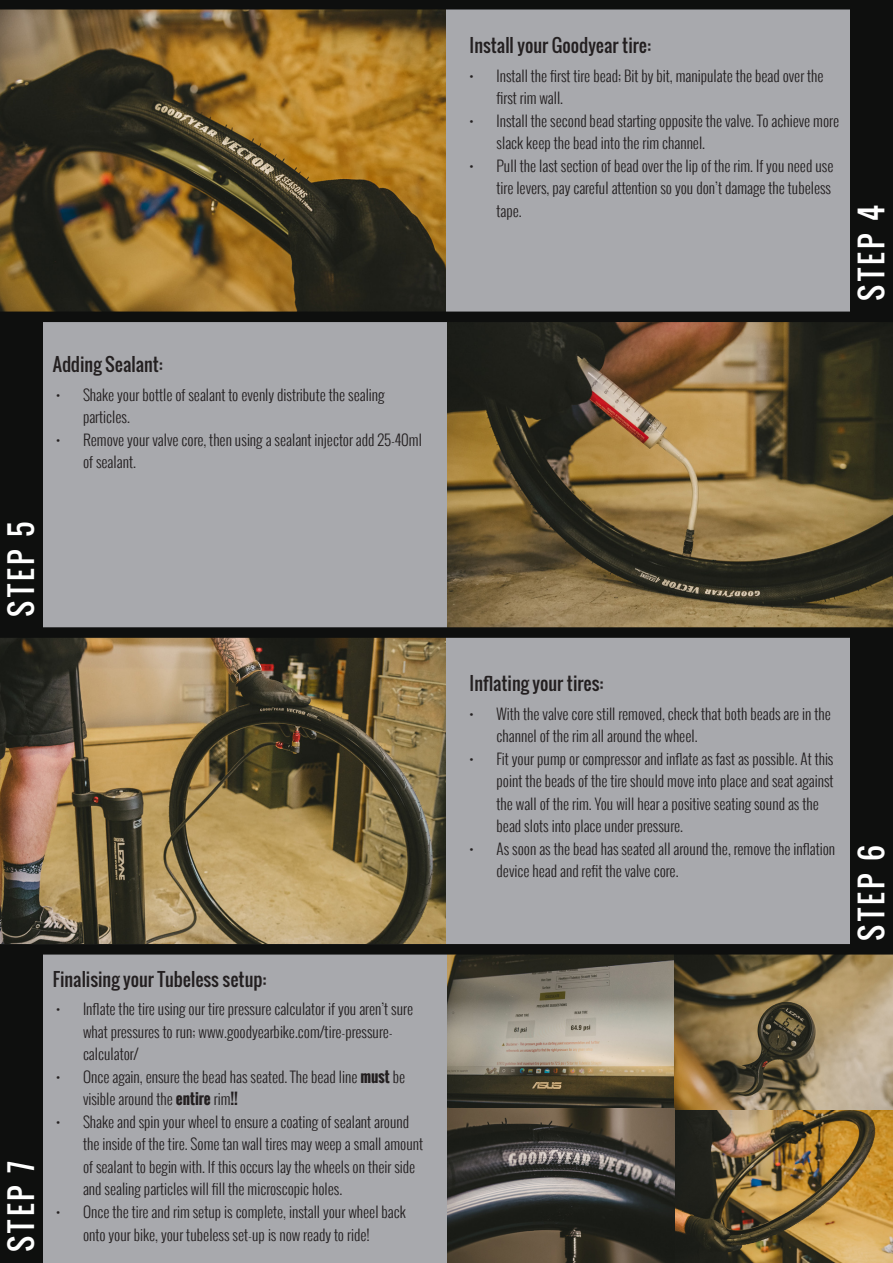
<style>
.page{position:relative;width:893px;height:1263px;background:#fff}
.page>*{position:absolute;margin:0;border:0;box-sizing:border-box;transform-origin:0 0}
.t1{font:30px "Oswald";letter-spacing:.11em;color:#fff}
.t2{font:18px "Oswald";color:#231f20}
.t3{font:300 15px/22.5px "Oswald";color:#231f20}
.s1{font-weight:700}
</style>
<div class="page">
<img style="left:674px;top:1110px;width:219px;height:153px">
<img style="left:0;top:10px;width:446px;height:302px">
<img style="left:446px;top:322px;width:447px;height:305px">
<img style="left:0;top:638px;width:446px;height:306px">
<img style="left:446px;top:954px;width:228px;height:154px">
<img style="left:674px;top:954px;width:219px;height:156px">
<img style="left:446px;top:1108px;width:228px;height:155px">
<div style="left:446px;top:0;width:447px;height:319px;background:#a8a9ad"></div>
<div style="left:0;top:317px;width:446px;height:319px;background:#a8a9ad"></div>
<div style="left:446px;top:632px;width:447px;height:319px;background:#a8a9ad"></div>
<div style="left:0;top:944px;width:446px;height:319px;background:#a8a9ad"></div>
<div style="left:0;top:0;width:893px;height:10px;background:#0e0f0e"></div>
<div style="left:0;top:312px;width:893px;height:10px;background:#0e0f0e"></div>
<div style="left:0;top:627px;width:893px;height:11px;background:#0e0f0e"></div>
<div style="left:0;top:944px;width:893px;height:10px;background:#0e0f0e"></div>
<div style="left:850px;top:4px;width:43px;height:315px;background:#0e0f0e"></div>
<div style="left:0;top:317px;width:43px;height:314px;background:#0e0f0e"></div>
<div style="left:850px;top:632px;width:43px;height:315px;background:#0e0f0e"></div>
<div style="left:0;top:948px;width:43px;height:315px;background:#0e0f0e"></div>
<p class="t2" style="left:53px;top:350px;width:111px">Adding Sealant:</p>
<p class="t3" style="left:83px;top:383px;width:303px;text-indent:-27px">• Shake your bottle of sealant to evenly distribute the sealing particles.</p>
<p class="t3" style="left:83px;top:428px;width:340px;text-indent:-27px">• Remove your valve core, then using a sealant injector add 25-40ml of sealant.</p>
<p class="t1" style="left:-2px;top:617px;width:97px;rotate:-90deg">STEP 5</p>
<p class="t1" style="left:-2px;top:1252px;width:93px;rotate:-90deg">STEP 7</p>
<p class="t2" style="left:53px;top:966px;width:215px">Finalising your Tubeless setup:</p>
<p class="t3" style="left:83px;top:998px;width:332px;text-indent:-27px">• Inflate the tire using our tire pressure calculator if you aren’t sure what pressures to run; www.goodyearbike.com/tire-pressure&shy;calculator/</p>
<p class="t3" style="left:83px;top:1065px;width:324px;text-indent:-27px">• Once again, ensure the bead has seated. The bead line <span class="s1">MUST</span> be visible around the <span class="s1">ENTIRE</span> rim<span class="s1">!!</span></p>
<p class="t3" style="left:83px;top:1110px;width:342px;text-indent:-27px">• Shake and spin your wheel to ensure a coating of sealant around the inside of the tire. Some tan wall tires may weep a small amount of sealant to begin with. If this occurs lay the wheels on their side and sealing particles will fill the microscopic holes.</p>
<p class="t3" style="left:83px;top:1200px;width:324px;text-indent:-27px">• Once the tire and rim setup is complete, install your wheel back onto your bike, your tubeless set-up is now ready to ride!</p>
<p class="t2" style="left:470px;top:32px;width:183px">Install your Goodyear tire:</p>
<p class="t3" style="left:497px;top:64px;width:329px;text-indent:-27px">• Install the first tire bead; Bit by bit, manipulate the bead over the first rim wall.</p>
<p class="t3" style="left:497px;top:109px;width:344px;text-indent:-27px">• Install the second bead starting opposite the valve. To achieve more slack keep the bead into the rim channel.</p>
<p class="t3" style="left:497px;top:154px;width:338px;text-indent:-27px">• Pull the last section of bead over the lip of the rim. If you need use tire levers, pay careful attention so you don’t damage the tubeless tape.</p>
<p class="t1" style="left:849px;top:301px;width:97px;rotate:-90deg">STEP 4</p>
<p class="t2" style="left:470px;top:669px;width:135px">Inflating your tires:</p>
<p class="t3" style="left:497px;top:702px;width:336px;text-indent:-27px">• With the valve core still removed, check that both beads are in the channel of the rim all around the wheel.</p>
<p class="t3" style="left:497px;top:747px;width:338px;text-indent:-27px">• Fit your pump or compressor and inflate as fast as possible. At this point the beads of the tire should move into place and seat against the wall of the rim. You will hear a positive seating sound as the bead slots into place under pressure.</p>
<p class="t3" style="left:497px;top:837px;width:340px;text-indent:-27px">• As soon as the bead has seated all around the, remove the inflation device head and refit the valve core.</p>
<p class="t1" style="left:849px;top:941px;width:97px;rotate:-90deg">STEP 6</p>
</div>
